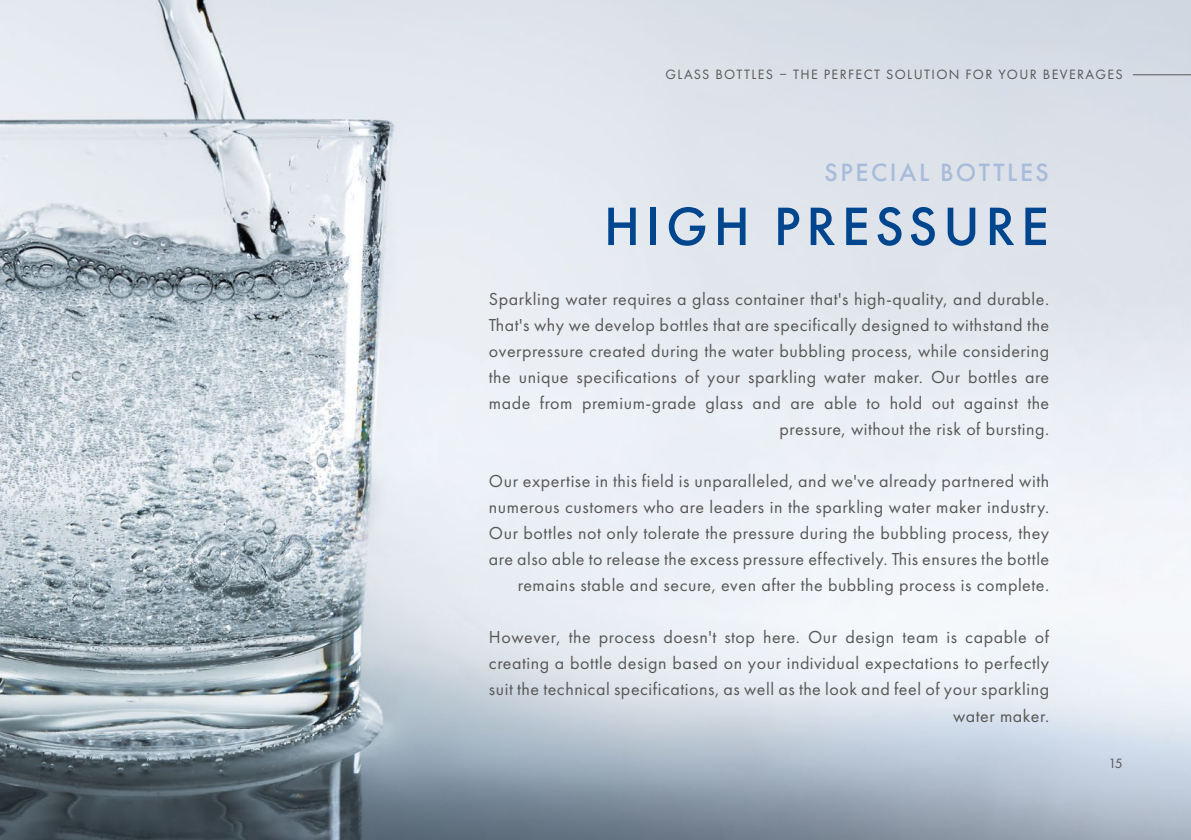
<style>
.page{position:relative;width:1191px;height:840px;background:#fff}
.page>*{position:absolute;margin:0;border:0;box-sizing:border-box;transform-origin:0 0}
.t1{font:500 56px "Futura PT";letter-spacing:.1em;color:#00468e}
.t2{font:500 26px "Futura PT";letter-spacing:.1em;color:#a7bcda}
.t3{font:18px/26px "Futura PT";letter-spacing:.03em;color:#575756;text-align:right}
.t4{font:14px "Futura PT";letter-spacing:.1em;color:#575756}
</style>
<div class="page">
<img style="left:0;top:0;width:1191px;height:839px">
<hr style="left:1132px;top:74px;width:59px;height:1px;background:#575756">
<p class="t4" style="left:665px;top:66px;width:459px">GLASS BOTTLES – THE PERFECT SOLUTION FOR YOUR BEVERAGES</p>
<h2 class="t2" style="left:824px;top:157px;width:226px">SPECIAL BOTTLES</h2>
<h1 class="t1" style="left:604px;top:192px;width:446px">HIGH PRESSURE</h1>
<p class="t3" style="left:489px;top:286px;width:562px">Sparkling water requires a glass container that's high-quality, and durable.<br>That's why we develop bottles that are specifically designed to withstand the overpressure created during the water bubbling process, while considering the unique specifications of your sparkling water maker. Our bottles are made from premium-grade glass and are able to hold out against the pressure, without the risk of bursting.</p>
<p class="t3" style="left:489px;top:468px;width:562px">Our expertise in this field is unparalleled, and we've already partnered with numerous customers who are leaders in the sparkling water maker industry.<br>Our bottles not only tolerate the pressure during the bubbling process, they are also able to release the excess pressure effectively. This ensures the bottle remains stable and secure, even after the bubbling process is complete.</p>
<p class="t3" style="left:489px;top:624px;width:562px">However, the process doesn't stop here. Our design team is capable of creating a bottle design based on your individual expectations to perfectly suit the technical specifications, as well as the look and feel of your sparkling water maker.</p>
<p class="t4" style="left:1108px;top:755px;width:16px">15</p>
</div>
